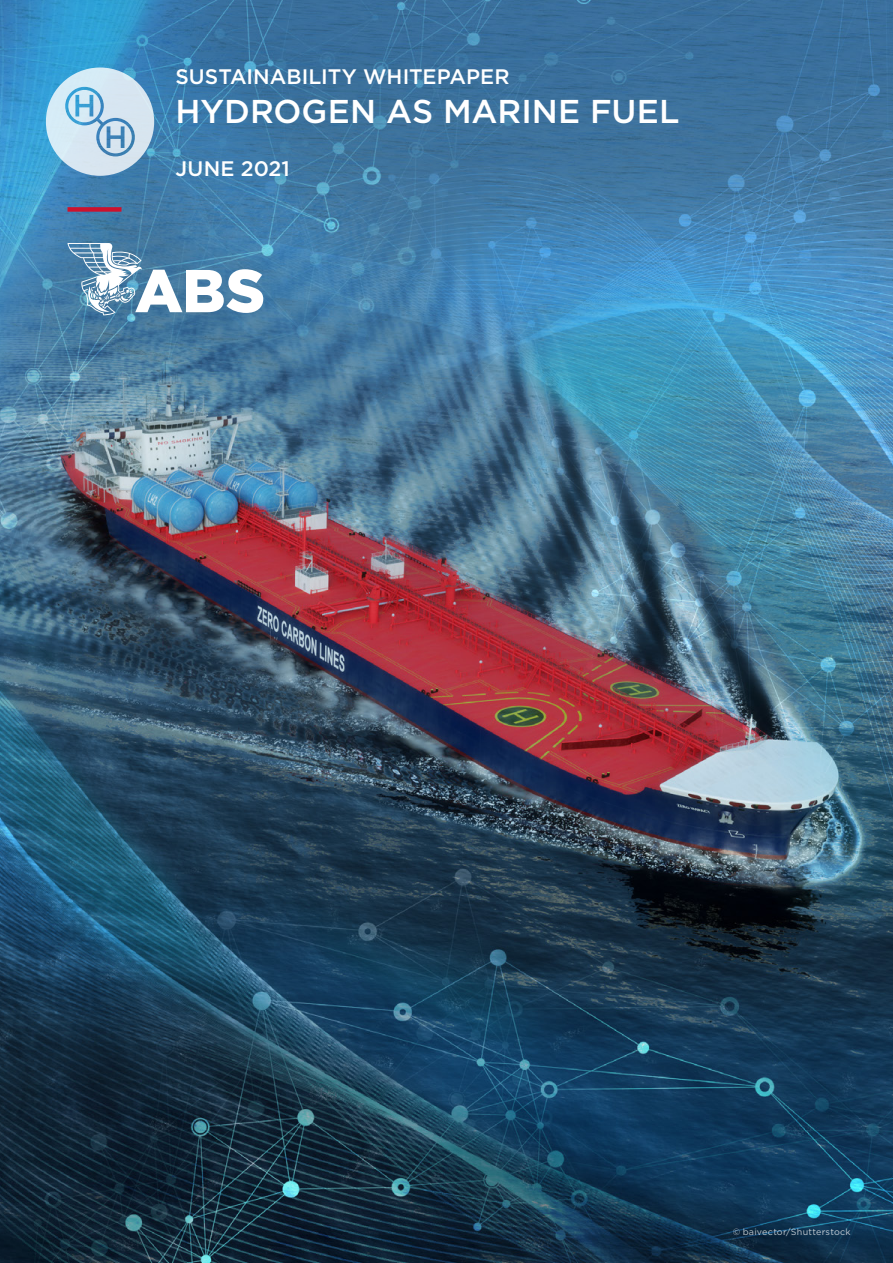
<style>
.page{position:relative;width:893px;height:1263px;background:#fff}
.page>*{position:absolute;margin:0;border:0;box-sizing:border-box;transform-origin:0 0}
.t1{font:500 33px "Gotham";color:#fff}
.t2{font:500 21px "Gotham";color:#fff}
.t3{font:9px "Gotham";letter-spacing:.025em;color:#fff}
</style>
<div class="page">
<img style="left:0;top:0;width:893px;height:1263px">
<div style="left:68px;top:207px;width:54px;height:5px;background:#cd122d"></div>
<svg style="left:67px;top:243px;width:196px;height:72px"></svg>
<svg style="left:46px;top:68px;width:108px;height:108px;background:#a7cce4"></svg>
<p class="t2" style="left:176px;top:63px;width:336px">SUSTAINABILITY WHITEPAPER</p>
<h1 class="t1" style="left:176px;top:90px;width:506px">HYDROGEN AS MARINE FUEL</h1>
<p class="t2" style="left:176px;top:155px;width:116px">JUNE 2021</p>
<p class="t3" style="left:733px;top:1226px;width:119px">© baivector/Shutterstock</p>
</div>
